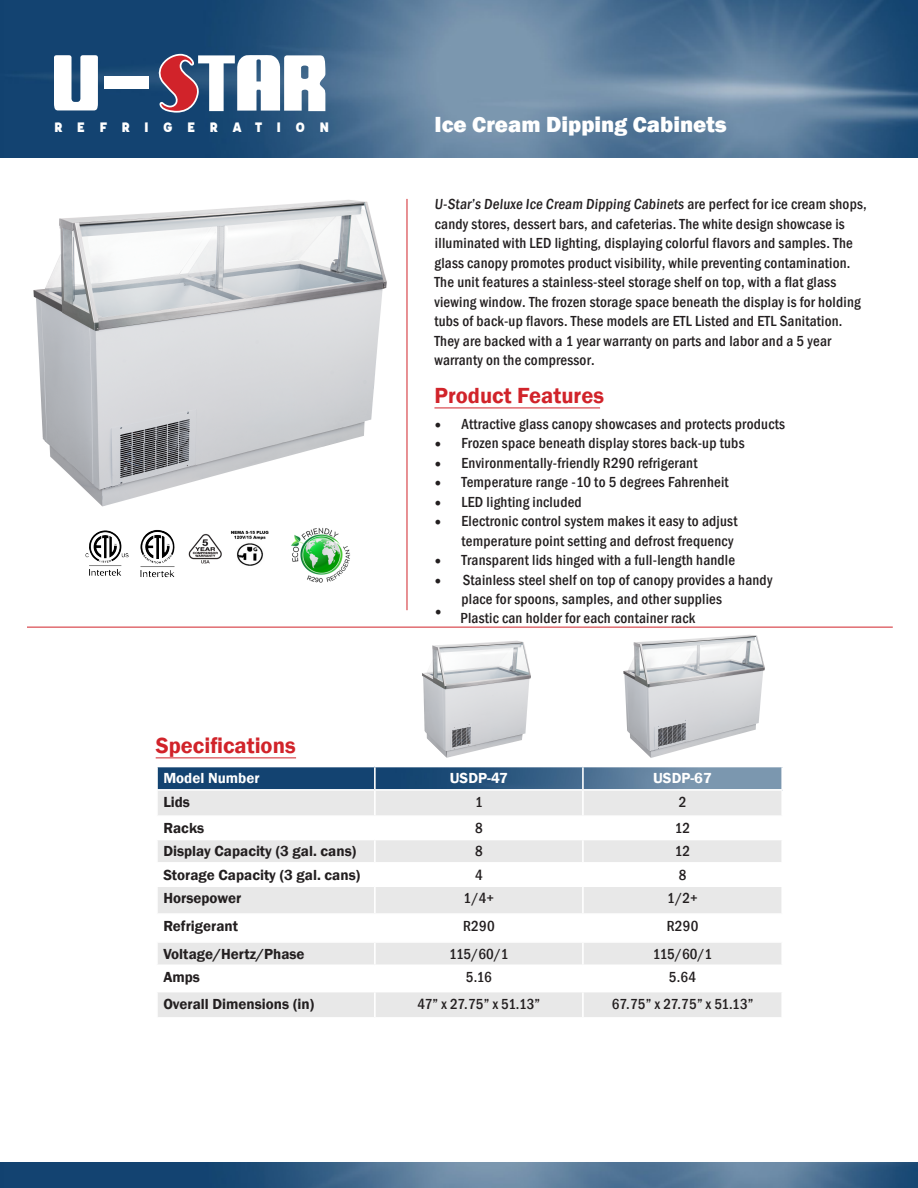
<style>
.page{position:relative;width:918px;height:1188px;background:#fff}
.page>*{position:absolute;margin:0;border:0;box-sizing:border-box;transform-origin:0 0}
.t1{font:600 22.5px "Franklin Gothic";color:#d1232a}
.t2{font:800 22.5px "Franklin Gothic";color:#fff}
.t3{font:500 condensed 15px/19.5px "Franklin Gothic";letter-spacing:.015em;color:#231f20}
.t4{font:600 15px "Franklin Gothic";color:#231f20}
.t5{font:15px "Franklin Gothic Medium Cond";letter-spacing:.015em;color:#231f20}
.t6{font:600 15px "Franklin Gothic";color:#fff}
.t7{font:900 15px "Affogato";letter-spacing:.95em;color:#fff}
.s1{font-family:"Franklin Gothic Medium Cond";font-weight:400;font-stretch:normal}
.s2{font-family:"Minion Pro";font-weight:400;font-stretch:normal;font-size:18px}
</style>
<div class="page">
<img style="left:0;top:0;width:918px;height:158px">
<img style="left:0;top:1162px;width:918px;height:26px">
<svg style="left:54px;top:55px;width:44px;height:55px"></svg>
<div style="left:105px;top:77px;width:44px;height:12px;background:#fff"></div>
<svg style="left:157px;top:0;width:168px;height:113px"></svg>
<hr style="left:27px;top:627px;width:866px;height:1px;background:#d1232a">
<hr style="left:434px;top:408px;width:166px;height:1px;background:#d1232a">
<hr style="left:156px;top:758px;width:140px;height:1px;background:#d1232a">
<hr style="left:407px;top:199px;width:1px;height:411px;background:#d1232a">
<img style="left:158px;top:767px;width:623px;height:22px">
<svg style="left:158px;top:791px;width:623px;height:226px;fill:#e8e8e8"></svg>
<hr style="left:374px;top:767px;width:2px;height:22px;background:#fff">
<hr style="left:582px;top:767px;width:2px;height:22px;background:#fff">
<hr style="left:374px;top:791px;width:2px;height:24px;background:#fff">
<hr style="left:582px;top:791px;width:2px;height:24px;background:#fff">
<hr style="left:156px;top:815px;width:219px;height:2px;background:#fff">
<hr style="left:375px;top:815px;width:208px;height:2px;background:#fff">
<hr style="left:374px;top:817px;width:2px;height:22px;background:#fff">
<hr style="left:583px;top:815px;width:200px;height:2px;background:#fff">
<hr style="left:582px;top:817px;width:2px;height:22px;background:#fff">
<hr style="left:156px;top:839px;width:219px;height:1px;background:#fff">
<hr style="left:375px;top:839px;width:208px;height:1px;background:#fff">
<hr style="left:374px;top:840px;width:2px;height:22px;background:#fff">
<hr style="left:583px;top:839px;width:200px;height:1px;background:#fff">
<hr style="left:582px;top:840px;width:2px;height:22px;background:#fff">
<hr style="left:156px;top:862px;width:219px;height:2px;background:#fff">
<hr style="left:375px;top:862px;width:208px;height:2px;background:#fff">
<hr style="left:374px;top:864px;width:2px;height:21px;background:#fff">
<hr style="left:583px;top:862px;width:200px;height:2px;background:#fff">
<hr style="left:582px;top:864px;width:2px;height:21px;background:#fff">
<hr style="left:156px;top:885px;width:219px;height:2px;background:#fff">
<hr style="left:375px;top:885px;width:208px;height:2px;background:#fff">
<hr style="left:374px;top:887px;width:2px;height:26px;background:#fff">
<hr style="left:583px;top:885px;width:200px;height:2px;background:#fff">
<hr style="left:582px;top:887px;width:2px;height:26px;background:#fff">
<hr style="left:156px;top:913px;width:219px;height:2px;background:#fff">
<hr style="left:375px;top:913px;width:208px;height:2px;background:#fff">
<hr style="left:374px;top:915px;width:2px;height:26px;background:#fff">
<hr style="left:583px;top:913px;width:200px;height:2px;background:#fff">
<hr style="left:582px;top:915px;width:2px;height:26px;background:#fff">
<hr style="left:156px;top:941px;width:219px;height:2px;background:#fff">
<hr style="left:375px;top:941px;width:208px;height:2px;background:#fff">
<hr style="left:374px;top:943px;width:2px;height:21px;background:#fff">
<hr style="left:583px;top:941px;width:200px;height:2px;background:#fff">
<hr style="left:582px;top:943px;width:2px;height:21px;background:#fff">
<hr style="left:156px;top:964px;width:219px;height:2px;background:#fff">
<hr style="left:375px;top:964px;width:208px;height:2px;background:#fff">
<hr style="left:374px;top:966px;width:2px;height:25px;background:#fff">
<hr style="left:583px;top:964px;width:200px;height:2px;background:#fff">
<hr style="left:582px;top:966px;width:2px;height:25px;background:#fff">
<hr style="left:156px;top:991px;width:219px;height:1px;background:#fff">
<hr style="left:375px;top:991px;width:208px;height:1px;background:#fff">
<hr style="left:374px;top:992px;width:2px;height:25px;background:#fff">
<hr style="left:583px;top:991px;width:200px;height:1px;background:#fff">
<hr style="left:582px;top:992px;width:2px;height:25px;background:#fff">
<img style="left:291px;top:527px;width:59px;height:56px">
<img style="left:89px;top:530px;width:40px;height:31px">
<img style="left:140px;top:530px;width:35px;height:31px">
<img style="left:188px;top:533px;width:34px;height:31px">
<img style="left:231px;top:530px;width:38px;height:36px">
<img style="left:33px;top:200px;width:354px;height:307px">
<img style="left:422px;top:640px;width:109px;height:118px">
<img style="left:623px;top:635px;width:142px;height:123px">
<p class="t7" style="left:54px;top:117px;width:277px">REFRIGERATION</p>
<p class="t1" style="left:156px;top:731px;width:141px">Specifications</p>
<p class="t2" style="left:434px;top:110px;width:294px">Ice Cream Dipping Cabinets</p>
<p class="t3" style="left:434px;top:195px;width:434px">U-Star’s Deluxe Ice Cream Dipping Cabinets are perfect for ice cream shops, candy stores, dessert bars, and cafeterias. The white design showcase is illuminated with LED lighting, displaying colorful flavors and samples. The glass canopy promotes product visibility, while preventing contamination.<br>The unit features a stainless-steel storage shelf on top, with a <span class="s1">flat</span> glass viewing window. The frozen storage space beneath the display is for holding tubs of back-up flavors. These models are ETL Listed and ETL Sanitation.<br>They are backed with a 1 year warranty on parts and labor and a 5 year warranty on the compressor.</p>
<p class="t1" style="left:434px;top:381px;width:171px">Product Features</p>
<p class="t3" style="left:434px;top:414px;width:352px"><span class="s2">•</span> Attractive glass canopy showcases and protects products</p>
<p class="t3" style="left:434px;top:433px;width:312px"><span class="s2">•</span> Frozen space beneath display stores back-up tubs</p>
<p class="t3" style="left:434px;top:453px;width:264px"><span class="s2">•</span> Environmentally-friendly R290 refrigerant</p>
<p class="t3" style="left:434px;top:472px;width:296px"><span class="s2">•</span> Temperature range -10 to 5 degrees Fahrenheit</p>
<p class="t3" style="left:434px;top:492px;width:149px"><span class="s2">•</span> LED lighting included</p>
<p class="t3" style="left:434px;top:511px;width:305px;text-align:right"><span class="s2">•</span> Electronic control system makes it easy to adjust temperature point setting and defrost frequency</p>
<p class="t3" style="left:434px;top:550px;width:302px"><span class="s2">•</span> Transparent lids hinged with a full-length handle</p>
<p class="t3" style="left:461px;top:570px;width:312px;text-indent:-27px"><span class="s2">•</span> Stainless steel shelf on top of canopy provides a handy place for spoons, samples, and other supplies</p>
<p class="t5" style="left:435px;top:608px;width:262px"><sup>•</sup> Plastic can holder for each container rack</p>
<p class="t6" style="left:163px;top:769px;width:98px">Model Number</p>
<p class="t6" style="left:450px;top:769px;width:59px">USDP-47</p>
<p class="t6" style="left:653px;top:769px;width:60px">USDP-67</p>
<p class="t4" style="left:163px;top:793px;width:28px">Lids</p>
<p class="t3" style="left:475px;top:792px;width:9px">1</p>
<p class="t3" style="left:679px;top:792px;width:9px">2</p>
<p class="t4" style="left:163px;top:819px;width:42px">Racks</p>
<p class="t3" style="left:475px;top:818px;width:9px">8</p>
<p class="t3" style="left:675px;top:818px;width:17px">12</p>
<p class="t4" style="left:163px;top:842px;width:194px">Display Capacity (3 gal. cans)</p>
<p class="t3" style="left:475px;top:842px;width:9px">8</p>
<p class="t3" style="left:675px;top:842px;width:17px">12</p>
<p class="t4" style="left:163px;top:866px;width:198px">Storage Capacity (3 gal. cans)</p>
<p class="t3" style="left:475px;top:865px;width:9px">4</p>
<p class="t3" style="left:679px;top:865px;width:9px">8</p>
<p class="t4" style="left:163px;top:889px;width:80px">Horsepower</p>
<p class="t3" style="left:463px;top:888px;width:32px">1/4+</p>
<p class="t3" style="left:667px;top:888px;width:32px">1/2+</p>
<p class="t4" style="left:163px;top:917px;width:76px">Refrigerant</p>
<p class="t3" style="left:463px;top:916px;width:33px">R290</p>
<p class="t3" style="left:667px;top:916px;width:33px">R290</p>
<p class="t4" style="left:163px;top:945px;width:143px">Voltage/Hertz/Phase</p>
<p class="t3" style="left:449px;top:944px;width:61px">115/60/1</p>
<p class="t3" style="left:653px;top:944px;width:61px">115/60/1</p>
<p class="t4" style="left:163px;top:968px;width:38px">Amps</p>
<p class="t3" style="left:466px;top:967px;width:27px">5.16</p>
<p class="t3" style="left:669px;top:967px;width:29px">5.64</p>
<p class="t4" style="left:163px;top:994px;width:152px">Overall Dimensions (in)</p>
<p class="t3" style="left:418px;top:994px;width:124px">47” x 27.75” x 51.13”</p>
<p class="t3" style="left:612px;top:994px;width:143px">67.75” x 27.75” x 51.13”</p>
</div>
